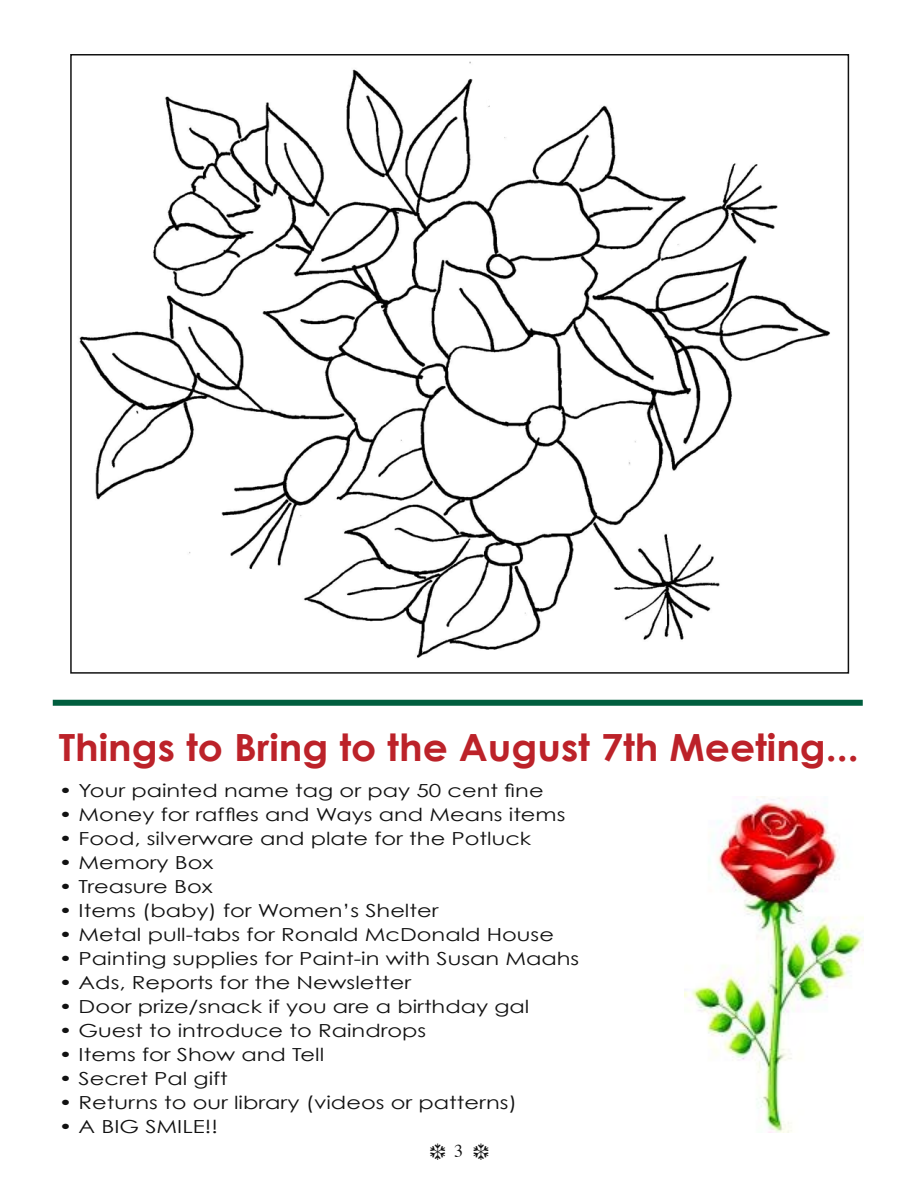
<style>
.page{position:relative;width:918px;height:1188px;background:#fff}
.page>*{position:absolute;margin:0;border:0;box-sizing:border-box;transform-origin:0 0}
.t1{font:700 37.5px "Century Gothic";color:#bc2229;scale:1.05 1}
.t2{font:18px "Century Gothic";color:#121212;scale:1.25 1}
.t3{font:18px "Times";color:#121212}
</style>
<div class="page">
<div style="left:53px;top:700px;width:810px;height:6px;background:#005e3e"></div>
<img style="left:684px;top:796px;width:180px;height:336px">
<img style="left:79px;top:61px;width:751px;height:597px">
<svg style="left:387px;top:90px;width:112px;height:295px"></svg>
<h1 class="t1" style="left:59px;top:724px;width:764px">Things to Bring to the August 7th Meeting...</h1>
<p class="t2" style="left:59px;top:780px;width:389px">• Your painted name tag or pay 50 cent fine</p>
<p class="t2" style="left:59px;top:804px;width:407px">• Money for raffles and Ways and Means items</p>
<p class="t2" style="left:59px;top:828px;width:379px">• Food, silverware and plate for the Potluck</p>
<p class="t2" style="left:59px;top:852px;width:125px">• Memory Box</p>
<p class="t2" style="left:59px;top:876px;width:125px">• Treasure Box</p>
<p class="t2" style="left:59px;top:900px;width:305px">• Items (baby) for Women’s Shelter</p>
<p class="t2" style="left:59px;top:924px;width:398px">• Metal pull-tabs for Ronald McDonald House</p>
<p class="t2" style="left:59px;top:948px;width:418px">• Painting supplies for Paint-in with Susan Maahs</p>
<p class="t2" style="left:59px;top:972px;width:283px">• Ads, Reports for the Newsletter</p>
<p class="t2" style="left:59px;top:996px;width:378px">• Door prize/snack if you are a birthday gal</p>
<p class="t2" style="left:59px;top:1020px;width:295px">• Guest to introduce to Raindrops</p>
<p class="t2" style="left:59px;top:1044px;width:214px">• Items for Show and Tell</p>
<p class="t2" style="left:59px;top:1068px;width:137px">• Secret Pal gift</p>
<p class="t2" style="left:59px;top:1092px;width:368px">• Returns to our library (videos or patterns)</p>
<p class="t2" style="left:59px;top:1116px;width:129px">• A BIG SMILE!!</p>
<p class="t3" style="left:454px;top:1134px;width:10px">3</p>
</div>
